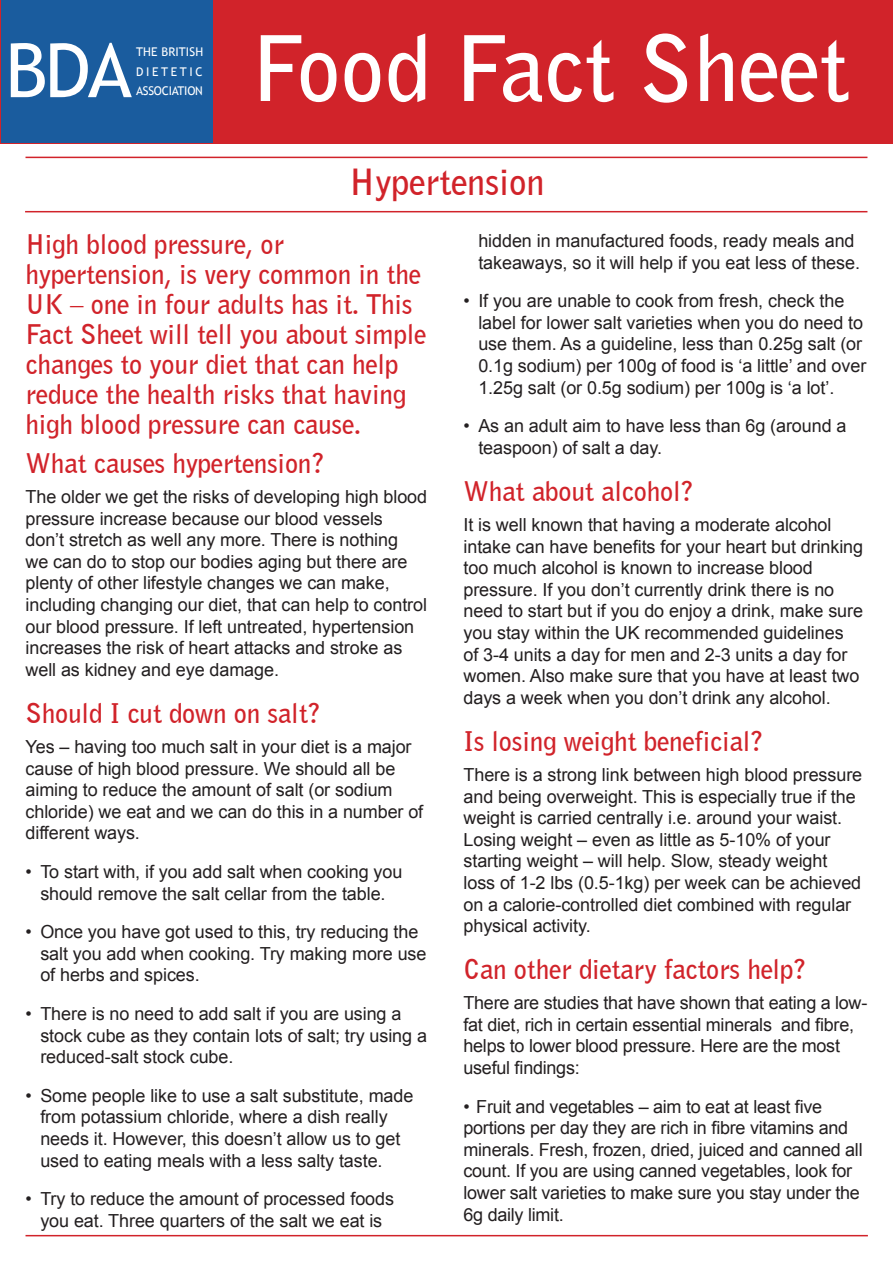
<style>
.page{position:relative;width:893px;height:1263px;background:#fff}
.page>*{position:absolute;margin:0;border:0;box-sizing:border-box;transform-origin:0 0}
.t1{font:700 90px "Bell Gothic BT";color:#fff}
.t2{font:75px "Trebuchet MS";color:#fff}
.Fact_Sheet_Title{font:700 36px "Bell Gothic BT";color:#d1232a}
.Subhead_18PT{font:700 27px/30px "Bell Gothic BT";letter-spacing:-.005em;color:#d1232a}
.t3{font:22.5px "Calisto";color:#fff}
.Body{font:18px/21.6px "Arial";letter-spacing:-.005em;color:#231f20}
.Bullets{font:18px/21.6px "Arial";letter-spacing:-.005em;color:#231f20}
.t4{font:12px/19.5px "Trebuchet MS";letter-spacing:.01em;color:#fff}
.t5{font:12px "Trebuchet MS";letter-spacing:-.02em;color:#fff}
</style>
<div class="page">
<hr style="left:26px;top:157px;width:841px;height:1px;background:#d1232a">
<div style="left:0;top:0;width:893px;height:143px;background:#d1232a"></div>
<div style="left:1px;top:0;width:212px;height:143px;background:#1a5c9e"></div>
<hr style="left:25px;top:211px;width:842px;height:1px;background:#d1232a">
<hr style="left:26px;top:1235px;width:842px;height:1px;background:#d1232a">
<p class="t2" style="left:5px;top:26px;width:128px">BDA</p>
<p class="t1" style="left:251px;top:9px;width:599px">Food Fact Sheet</p>
<p class="t3" style="left:40px;top:35px;width:270px">BDA FOOD FACT SHEET</p>
<p class="t4" style="left:136px;top:42px;width:69px">THE BRITISH<br>DIETETIC</p>
<p class="t5" style="left:136px;top:84px;width:68px">ASSOCIATION</p>
<p class="Fact_Sheet_Title" style="left:349px;top:158px;width:197px">Hypertension</p>
<p class="Subhead_18PT" style="left:26px;top:229px;width:402px">High blood pressure, or hypertension, is very common in the<br>UK – one in four adults has it. This<br>Fact Sheet will tell you about simple changes to your diet that can help reduce the health risks that having high blood pressure can cause.</p>
<p class="Subhead_18PT" style="left:26px;top:447px;width:301px">What causes hypertension?</p>
<p class="Body" style="left:26px;top:486px;width:403px">The older we get the risks of developing high blood pressure increase because our blood vessels<br>don’t stretch as well any more. There is nothing<br>we can do to stop our bodies aging but there are plenty of other lifestyle changes we can make, including changing our diet, that can help to control our blood pressure. If left untreated, hypertension increases the risk of heart attacks and stroke as well as kidney and eye damage.</p>
<p class="Subhead_18PT" style="left:26px;top:697px;width:297px">Should I cut down on salt?</p>
<p class="Body" style="left:26px;top:736px;width:399px">Yes – having too much salt in your diet is a major cause of high blood pressure. We should all be aiming to reduce the amount of salt (or sodium chloride) we eat and we can do this in a number of different ways.</p>
<p class="Bullets" style="left:26px;top:861px;width:378px;text-align:center">• To start with, if you add salt when cooking you should remove the salt cellar from the table.</p>
<p class="Bullets" style="left:40px;top:921px;width:388px;text-indent:-15px">• Once you have got used to this, try reducing the salt you add when cooking. Try making more use of herbs and spices.</p>
<p class="Bullets" style="left:40px;top:1003px;width:388px;text-indent:-15px">• There is no need to add salt if you are using a stock cube as they contain lots of salt; try using a reduced-salt stock cube.</p>
<p class="Bullets" style="left:40px;top:1085px;width:375px;text-indent:-15px">• Some people like to use a salt substitute, made from potassium chloride, where a dish really needs it. However, this doesn’t allow us to get used to eating meals with a less salty taste.</p>
<p class="Bullets" style="left:26px;top:1188px;width:370px;text-align:center">• Try to reduce the amount of processed foods you eat. Three quarters of the salt we eat is</p>
<p class="Bullets" style="left:478px;top:230px;width:383px">hidden in manufactured foods, ready meals and takeaways, so it will help if you eat less of these.</p>
<p class="Bullets" style="left:478px;top:290px;width:389px;text-indent:-15px">• If you are unable to cook from fresh, check the label for lower salt varieties when you do need to use them. As a guideline, less than 0.25g salt (or 0.1g sodium) per 100g of food is ‘a little’ and over 1.25g salt (or 0.5g sodium) per 100g is ‘a lot’.</p>
<p class="Bullets" style="left:478px;top:415px;width:370px;text-indent:-15px">• As an adult aim to have less than 6g (around a teaspoon) of salt a day.</p>
<p class="Subhead_18PT" style="left:463px;top:475px;width:232px">What about alcohol?</p>
<p class="Body" style="left:463px;top:514px;width:401px">It is well known that having a moderate alcohol intake can have benefits for your heart but drinking too much alcohol is known to increase blood pressure. If you don’t currently drink there is no need to start but if you do enjoy a drink, make sure you stay within the UK recommended guidelines<br>of 3-4 units a day for men and 2-3 units a day for women. Also make sure that you have at least two days a week when you don’t drink any alcohol.</p>
<p class="Subhead_18PT" style="left:463px;top:725px;width:302px">Is losing weight beneficial?</p>
<p class="Body" style="left:463px;top:764px;width:400px">There is a strong link between high blood pressure and being overweight. This is especially true if the weight is carried centrally i.e. around your waist.<br>Losing weight – even as little as 5-10% of your starting weight – will help. Slow, steady weight loss of 1-2 lbs (0.5-1kg) per week can be achieved on a calorie-controlled diet combined with regular physical activity.</p>
<p class="Subhead_18PT" style="left:463px;top:953px;width:345px">Can other dietary factors help?</p>
<p class="Body" style="left:463px;top:992px;width:405px">There are studies that have shown that eating a low&shy;fat diet, rich in certain essential minerals and fibre, helps to lower blood pressure. Here are the most useful findings:</p>
<p class="Body" style="left:463px;top:1096px;width:401px">• Fruit and vegetables – aim to eat at least five portions per day they are rich in fibre vitamins and minerals. Fresh, frozen, dried, juiced and canned all count. If you are using canned vegetables, look for lower salt varieties to make sure you stay under the 6g daily limit.</p>
</div>
